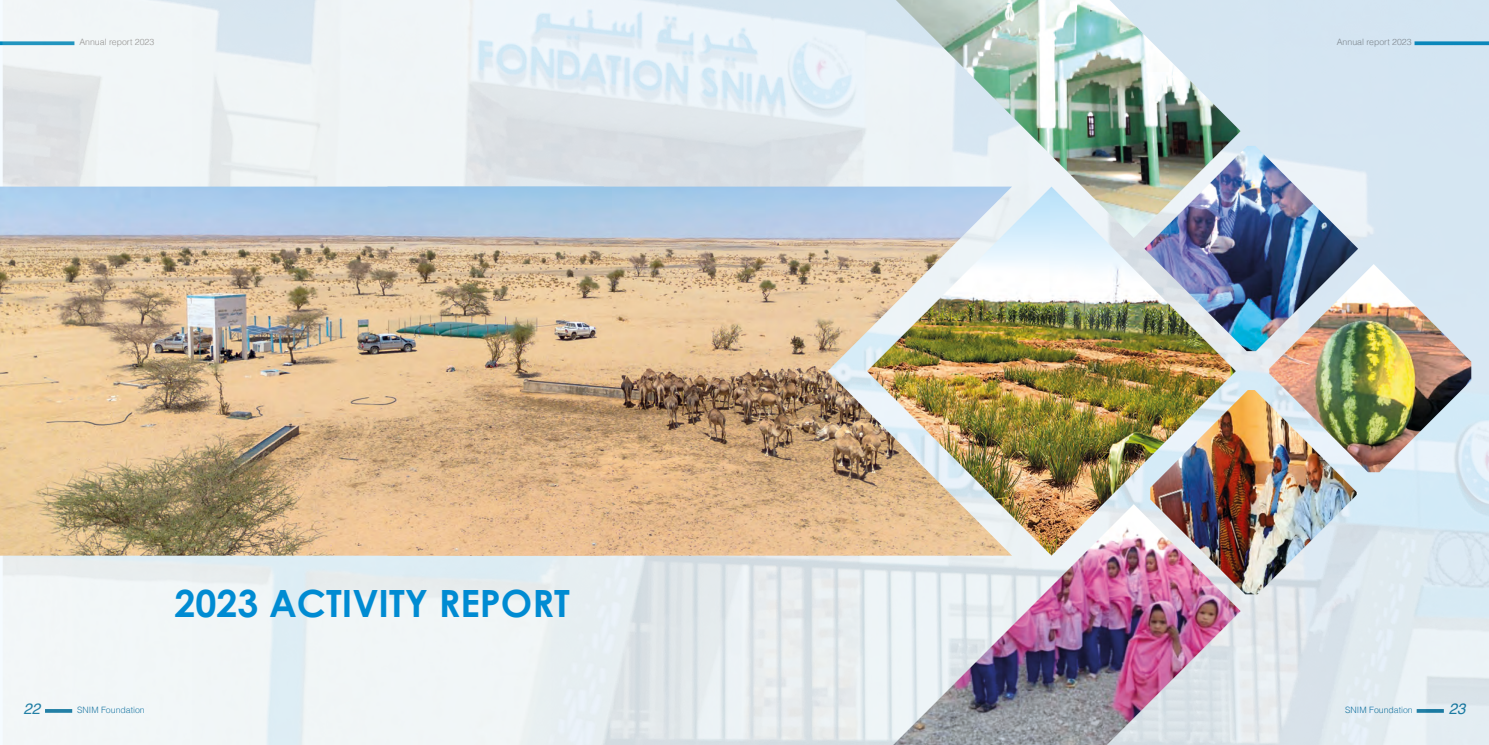
<style>
.page{position:relative;width:1489px;height:745px;background:#fff}
.page>*{position:absolute;margin:0;border:0;box-sizing:border-box;transform-origin:0 0}
.t1{font:700 37.5px "Century Gothic";color:#008bd2}
.t2{font:italic 15px "Helvetica";color:#006f9e}
.t3{font:300 8.75px "Helvetica";color:#878787}
.t4{font:300 8.75px "Helvetica";color:#006a9f}
</style>
<div class="page">
<img style="left:0;top:0;width:1488px;height:744px">
<img style="left:1011px;top:238px;width:224px;height:266px">
<img style="left:1150px;top:390px;width:207px;height:204px">
<img style="left:1269px;top:264px;width:201px;height:208px">
<img style="left:893px;top:504px;width:347px;height:240px">
<img style="left:1144px;top:146px;width:213px;height:205px">
<img style="left:895px;top:0;width:345px;height:238px">
<img style="left:604px;top:186px;width:407px;height:369px">
<img style="left:0;top:186px;width:604px;height:369px">
<p class="t3" style="left:79px;top:35px;width:76px">Annual report 2023</p>
<p class="t3" style="left:1336px;top:35px;width:76px">Annual report 2023</p>
<h1 class="t1" style="left:174px;top:574px;width:397px">2023 ACTIVITY REPORT</h1>
<h2 class="t2" style="left:23px;top:696px;width:18px">22</h2>
<p class="t4" style="left:77px;top:701px;width:69px">SNIM Foundation</p>
<p class="t4" style="left:1345px;top:701px;width:69px">SNIM Foundation</p>
<h2 class="t2" style="left:1448px;top:696px;width:18px">23</h2>
</div>
